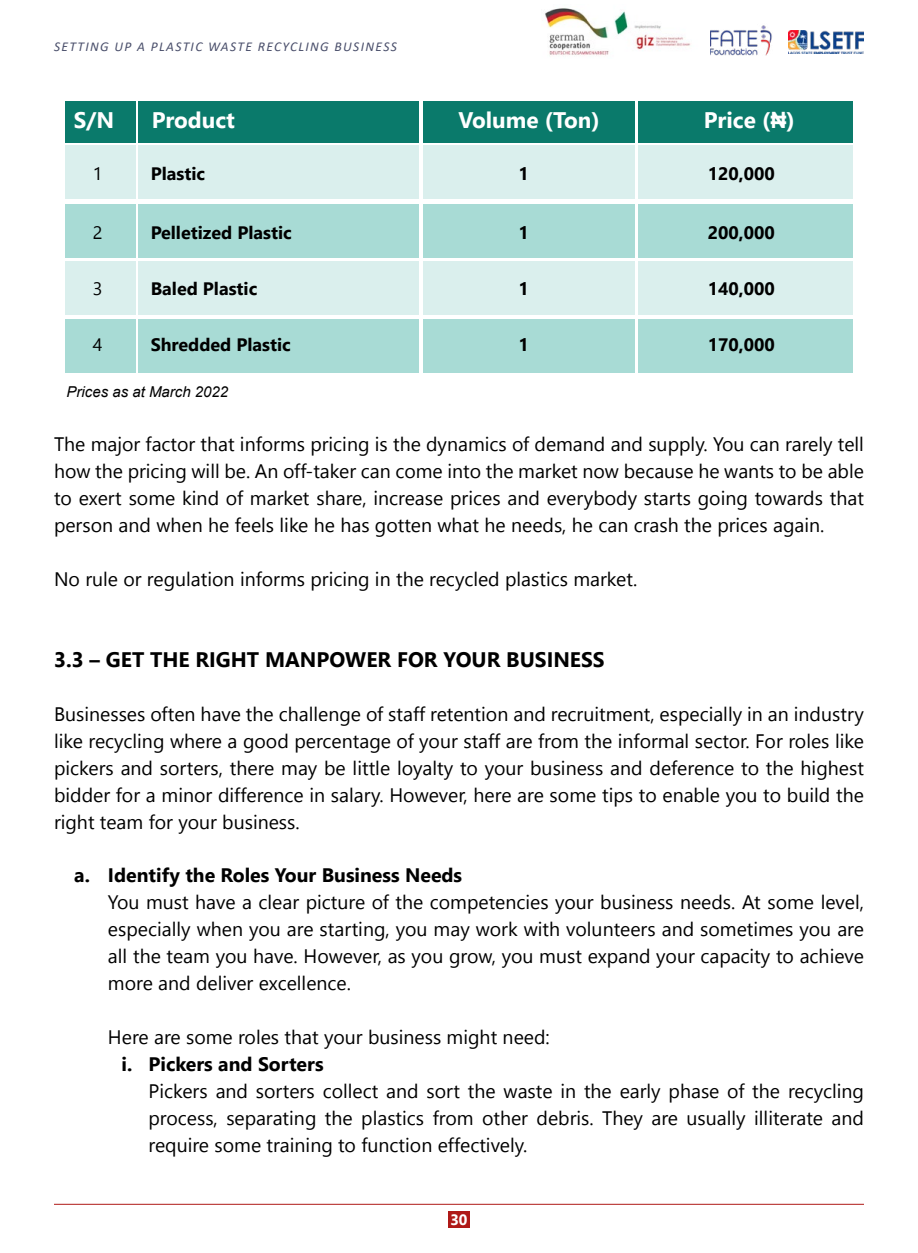
<style>
.page{position:relative;width:918px;height:1253px;background:#fff}
.page>*{position:absolute;margin:0;border:0;box-sizing:border-box;transform-origin:0 0}
.t1{font:700 22.5px "Nirmala UI";color:#fff}
.t2{font:700 21px "Nirmala UI";color:#000}
.t3{font:19.5px/27px "Nirmala UI";color:#000;text-align:justify}
.t4{font:700 19.5px "Nirmala UI";color:#000}
.t5{font:700 18px "Nirmala UI";color:#000}
.t6{font:18px "Nirmala UI";color:#000}
.t7{font:italic 15px "Arial";color:#000}
.t8{font:700 15px "Nirmala UI";color:#fff}
.t9{font:italic 13.5px "Calibri";letter-spacing:.1em;color:#4a4f6b}
.s1{font-family:"Arial"}
</style>
<div class="page">
<div style="left:448px;top:1211px;width:22px;height:17px;background:#af1917"></div>
<hr style="left:54px;top:1204px;width:810px;height:1px;background:#af1917">
<img style="left:710px;top:25px;width:62px;height:30px">
<img style="left:789px;top:30px;width:75px;height:24px">
<img style="left:545px;top:8px;width:146px;height:48px">
<div style="left:65px;top:145px;width:70px;height:54px;background:#daefed"></div>
<div style="left:139px;top:145px;width:280px;height:54px;background:#daefed"></div>
<div style="left:638px;top:145px;width:215px;height:54px;background:#daefed"></div>
<div style="left:65px;top:261px;width:70px;height:54px;background:#daefed"></div>
<div style="left:139px;top:261px;width:280px;height:54px;background:#daefed"></div>
<div style="left:638px;top:261px;width:215px;height:54px;background:#daefed"></div>
<div style="left:423px;top:145px;width:211px;height:54px;background:#daefed"></div>
<div style="left:423px;top:261px;width:211px;height:54px;background:#daefed"></div>
<div style="left:65px;top:101px;width:70px;height:41px;background:#0a7a6b"></div>
<div style="left:139px;top:101px;width:280px;height:41px;background:#0a7a6b"></div>
<div style="left:638px;top:101px;width:215px;height:41px;background:#0a7a6b"></div>
<div style="left:423px;top:101px;width:211px;height:41px;background:#0a7a6b"></div>
<div style="left:65px;top:204px;width:70px;height:54px;background:#a8dbd5"></div>
<div style="left:139px;top:204px;width:280px;height:54px;background:#a8dbd5"></div>
<div style="left:638px;top:204px;width:215px;height:54px;background:#a8dbd5"></div>
<div style="left:65px;top:319px;width:70px;height:54px;background:#a8dbd5"></div>
<div style="left:139px;top:319px;width:280px;height:54px;background:#a8dbd5"></div>
<div style="left:638px;top:319px;width:215px;height:54px;background:#a8dbd5"></div>
<div style="left:423px;top:204px;width:211px;height:54px;background:#a8dbd5"></div>
<div style="left:423px;top:319px;width:211px;height:54px;background:#a8dbd5"></div>
<p class="t9" style="left:54px;top:37px;width:344px">SETTING UP A PLASTIC WASTE RECYCLING BUSINESS</p>
<p class="t1" style="left:74px;top:102px;width:42px">S/N</p>
<p class="t1" style="left:152px;top:102px;width:85px">Product</p>
<p class="t1" style="left:704px;top:102px;width:93px">Price (<span class="s1">₦</span>)</p>
<p class="t6" style="left:93px;top:159px;width:11px">1</p>
<p class="t5" style="left:151px;top:159px;width:56px">Plastic</p>
<p class="t5" style="left:708px;top:159px;width:68px">120,000</p>
<p class="t1" style="left:459px;top:102px;width:143px">Volume (Ton)</p>
<p class="t5" style="left:519px;top:159px;width:12px">1</p>
<p class="t6" style="left:93px;top:218px;width:11px">2</p>
<p class="t5" style="left:151px;top:218px;width:143px">Pelletized Plastic</p>
<p class="t5" style="left:708px;top:218px;width:68px">200,000</p>
<p class="t5" style="left:519px;top:218px;width:12px">1</p>
<p class="t6" style="left:93px;top:274px;width:11px">3</p>
<p class="t5" style="left:151px;top:273px;width:108px">Baled Plastic</p>
<p class="t5" style="left:708px;top:273px;width:68px">140,000</p>
<p class="t5" style="left:519px;top:273px;width:12px">1</p>
<p class="t6" style="left:93px;top:330px;width:11px">4</p>
<p class="t5" style="left:151px;top:330px;width:142px">Shredded Plastic</p>
<p class="t5" style="left:708px;top:330px;width:68px">170,000</p>
<p class="t5" style="left:519px;top:330px;width:12px">1</p>
<p class="t7" style="left:67px;top:382px;width:163px">Prices as at March 2022</p>
<p class="t3" style="left:54px;top:430px;width:812px">The major factor that informs pricing is the dynamics of demand and supply. You can rarely tell how the pricing will be. An off-taker can come into the market now because he wants to be able to exert some kind of market share, increase prices and everybody starts going towards that person and when he feels like he has gotten what he needs, he can crash the prices again.</p>
<p class="t3" style="left:54px;top:565px;width:585px">No rule or regulation informs pricing in the recycled plastics market.</p>
<p class="t2" style="left:54px;top:642px;width:552px">3.3 – GET THE RIGHT MANPOWER FOR YOUR BUSINESS</p>
<p class="t3" style="left:54px;top:700px;width:812px">Businesses often have the challenge of staff retention and recruitment, especially in an industry like recycling where a good percentage of your staff are from the informal sector. For roles like pickers and sorters, there may be little loyalty to your business and deference to the highest bidder for a minor difference in salary. However, here are some tips to enable you to build the right team for your business.</p>
<p class="t4" style="left:74px;top:859px;width:389px">a. Identify the Roles Your Business Needs</p>
<p class="t3" style="left:108px;top:887px;width:758px">You must have a clear picture of the competencies your business needs. At some level, especially when you are starting, you may work with volunteers and sometimes you are all the team you have. However, as you grow, you must expand your capacity to achieve more and deliver excellence.</p>
<p class="t3" style="left:108px;top:1022px;width:443px">Here are some roles that your business might need:</p>
<p class="t4" style="left:121px;top:1048px;width:204px">i. Pickers and Sorters</p>
<p class="t3" style="left:148px;top:1076px;width:717px">Pickers and sorters collect and sort the waste in the early phase of the recycling process, separating the plastics from other debris. They are usually illiterate and require some training to function effectively.</p>
<p class="t8" style="left:450px;top:1207px;width:19px">30</p>
</div>
